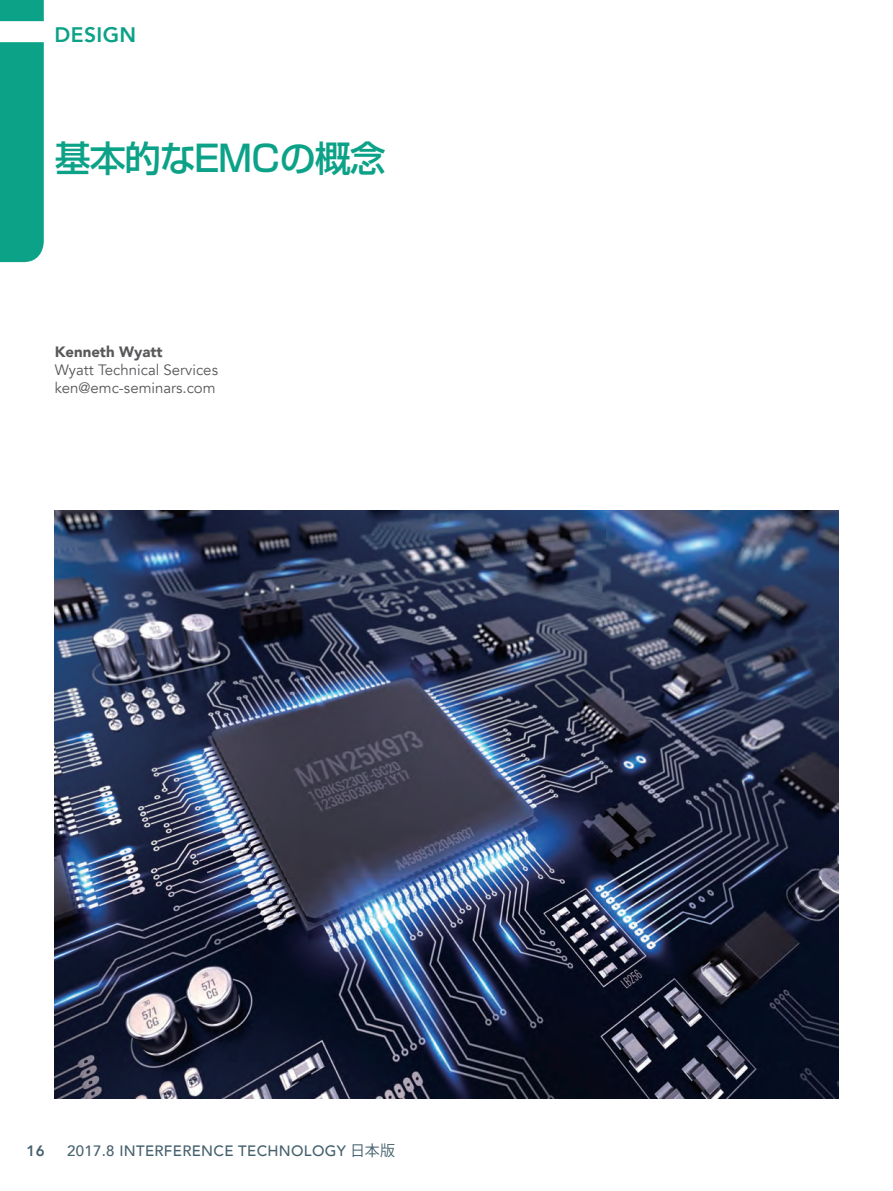
<style>
.page{position:relative;width:893px;height:1191px;background:#fff}
.page>*{position:absolute;margin:0;border:0;box-sizing:border-box;transform-origin:0 0}
.t1{font:500 36px "Shin Go Pr 6 N";letter-spacing:-.025em;color:#0ca288}
.t2{font:800 21px "Avenir";letter-spacing:.02em;color:#0ca288}
.t3{font:15px "Avenir";color:#57585a}
.t4{font:500 15px "Avenir";letter-spacing:.02em;color:#46616e}
.t5{font:900 15px "Avenir";color:#57585a}
.t6{font:800 15px "Avenir";color:#46616e}
.s1{font-family:"Koz Go Pro";font-weight:400}
</style>
<div class="page">
<svg style="left:0;top:0;width:44px;height:262px;background:#21aa92"></svg>
<img style="left:55px;top:510px;width:783px;height:588px">
<h2 class="t2" style="left:54px;top:16px;width:83px">DESIGN</h2>
<p class="t1" style="left:55px;top:129px;width:333px">基本的なEMCの概念</p>
<p class="t5" style="left:55px;top:338px;width:110px">Kenneth Wyatt</p>
<p class="t3" style="left:55px;top:360px;width:165px">Wyatt Technical Services</p>
<p class="t3" style="left:55px;top:378px;width:162px">ken@emc-seminars.com</p>
<p class="t6" style="left:27px;top:1137px;width:20px">16</p>
<p class="t4" style="left:67px;top:1137px;width:329px">2017.8 INTERFERENCE TECHNOLOGY <span class="s1">日本版</span></p>
</div>
